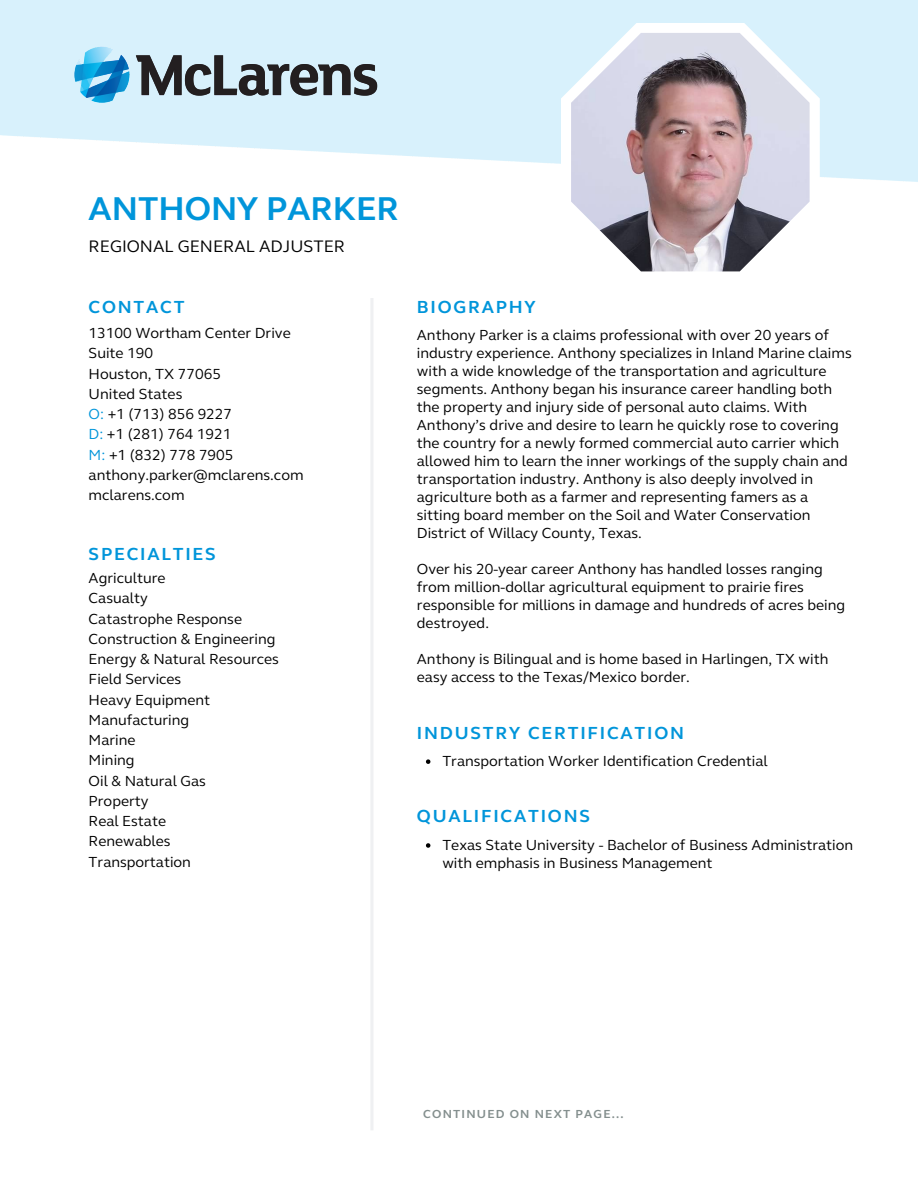
<style>
.page{position:relative;width:918px;height:1188px;background:#fff}
.page>*{position:absolute;margin:0;border:0;box-sizing:border-box;transform-origin:0 0}
.t1{font:700 33.9px "FS Elliot";color:#0095da}
.t2{font:700 18px "FS Elliot";letter-spacing:.1em;color:#0095da}
.t3{font:17.1px "FS Elliot";color:#000}
.t4{font:15px/20.2px "FS Elliot";color:#000}
.t5{font:700 12px "FS Elliot";letter-spacing:.1em;color:#848f8e}
.s1{color:#0095da}
</style>
<div class="page">
<hr style="left:371px;top:298px;width:2px;height:832px;background:#eff0f2">
<svg style="left:561px;top:23px;width:259px;height:249px"></svg>
<img style="left:571px;top:33px;width:239px;height:238px">
<svg style="left:426px;top:759px;width:4px;height:5px"></svg>
<img style="left:54px;top:23px;width:344px;height:103px">
<svg style="left:426px;top:843px;width:4px;height:5px"></svg>
<h1 class="t1" style="left:89px;top:189px;width:312px">ANTHONY PARKER</h1>
<p class="t3" style="left:89px;top:236px;width:258px">REGIONAL GENERAL ADJUSTER</p>
<p class="t2" style="left:89px;top:296px;width:97px">CONTACT</p>
<p class="t4" style="left:89px;top:323px;width:216px">13100 Wortham Center Drive<br>Suite 190<br>Houston, TX 77065<br>United States<br><span class="s1">O:</span> +1 (713) 856 9227<br><span class="s1">D:</span> +1 (281) 764 1921<br><span class="s1">M:</span> +1 (832) 778 7905 anthony.parker@mclarens.com mclarens.com</p>
<p class="t2" style="left:89px;top:543px;width:129px">SPECIALTIES</p>
<p class="t4" style="left:89px;top:568px;width:192px">Agriculture<br>Casualty<br>Catastrophe Response<br>Construction &amp; Engineering<br>Energy &amp; Natural Resources<br>Field Services<br>Heavy Equipment<br>Manufacturing<br>Marine<br>Mining<br>Oil &amp; Natural Gas<br>Property<br>Real Estate<br>Renewables<br>Transportation</p>
<p class="t2" style="left:417px;top:296px;width:120px">BIOGRAPHY</p>
<p class="t4" style="left:417px;top:327px;width:436px;line-height:18px">Anthony Parker is a claims professional with over 20 years of industry experience. Anthony specializes in Inland Marine claims with a wide knowledge of the transportation and agriculture segments. Anthony began his insurance career handling both the property and injury side of personal auto claims. With Anthony’s drive and desire to learn he quickly rose to covering the country for a newly formed commercial auto carrier which allowed him to learn the inner workings of the supply chain and transportation industry. Anthony is also deeply involved in agriculture both as a farmer and representing famers as a sitting board member on the Soil and Water Conservation District of Willacy County, Texas.</p>
<p class="t4" style="left:417px;top:561px;width:430px;line-height:18px">Over his 20-year career Anthony has handled losses ranging from million-dollar agricultural equipment to prairie fires responsible for millions in damage and hundreds of acres being destroyed.</p>
<p class="t4" style="left:417px;top:651px;width:413px;line-height:18px">Anthony is Bilingual and is home based in Harlingen, TX with easy access to the Texas/Mexico border.</p>
<p class="t2" style="left:417px;top:722px;width:269px">INDUSTRY CERTIFICATION</p>
<p class="t4" style="left:442px;top:751px;width:327px">Transportation Worker Identification Credential</p>
<p class="t2" style="left:417px;top:805px;width:175px">QUALIFICATIONS</p>
<p class="t4" style="left:442px;top:836px;width:412px;line-height:18px">Texas State University - Bachelor of Business Administration with emphasis in Business Management</p>
<p class="t5" style="left:423px;top:1107px;width:202px">CONTINUED ON NEXT PAGE...</p>
</div>
